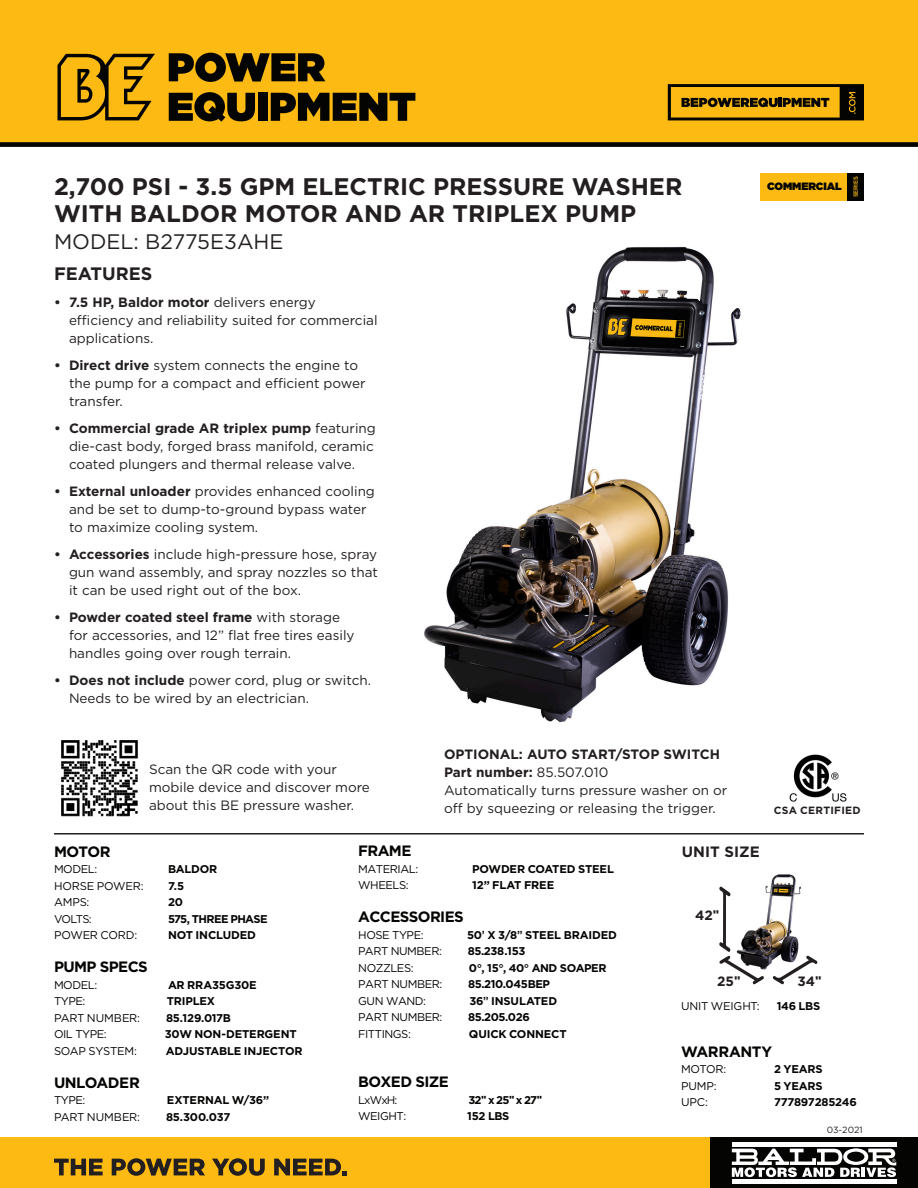
<style>
.page{position:relative;width:918px;height:1188px;background:#fff}
.page>*{position:absolute;margin:0;border:0;box-sizing:border-box;transform-origin:0 0}
.Product_Header{font:700 24px/27px "Gotham";color:#231f20}
.t1{font:21px "Gotham";color:#231f20}
.t2{font:700 18px "Gotham";color:#231f20}
.BODY_HEADER_LEFT_ALI{font:700 15px "Gotham";letter-spacing:-.04em;color:#040503}
.t3{font:700 15px "Gotham";color:#231f20}
.t4{font:13.5px/18px "Gotham";color:#231f20}
.t5{font:700 13.5px "Gotham";color:#231f20}
.BODY_HEADER_LEFT_ALI-2{font:700 11.25px "Gotham";letter-spacing:-.02em;color:#040503}
.BODY_HEADER_LEFT_ALI-3{font:11.25px "Gotham";letter-spacing:-.04em;color:#040503}
.BODY_HEADER_LEFT_ALI-4{font:700 11.25px "Gotham";letter-spacing:-.04em;color:#040503}
.BODY_HEADER_LEFT_ALI-5{font:11.25px "Gotham";letter-spacing:-.015em;color:#040503}
.BODY_HEADER_LEFT_ALI-6{font:11.25px "Gotham";letter-spacing:-.01em;color:#040503}
.BODY_HEADER_LEFT_ALI-7{font:700 11.25px "Gotham";letter-spacing:-.05em;color:#040503}
.BODY_HEADER_LEFT_ALI-8{font:11.25px "Gotham";letter-spacing:-.02em;color:#040503}
.t6{font:900 10.65px "Gotham";letter-spacing:-.01em;color:#040503}
.Body_Copy{font:700 10.5px "Gotham";letter-spacing:.025em;color:#231f20}
.t7{font:9px "Gotham";letter-spacing:-.005em;color:#231f20}
.t8{font:500 6px "Gotham";letter-spacing:-.04em;color:#fcba13}
.s1{font-weight:700}
.s2{font-weight:400}
.s3{font-family:"Arial"}
</style>
<div class="page">
<img style="left:764px;top:874px;width:37px;height:96px">
<svg style="left:719px;top:886px;width:45px;height:98px"></svg>
<svg style="left:773px;top:955px;width:44px;height:29px"></svg>
<div style="left:0;top:0;width:918px;height:144px;background:#fcba13"></div>
<div style="left:0;top:1138px;width:710px;height:50px;background:#fcba13"></div>
<div style="left:710px;top:1138px;width:208px;height:50px;background:#040503"></div>
<svg style="left:57px;top:53px;width:98px;height:67px"></svg>
<svg style="left:169px;top:53px;width:156px;height:29px"></svg>
<svg style="left:169px;top:92px;width:86px;height:30px"></svg>
<div style="left:258px;top:93px;width:9px;height:28px;background:#040503"></div>
<svg style="left:271px;top:93px;width:144px;height:28px"></svg>
<div style="left:0;top:142px;width:918px;height:5px;background:#040503"></div>
<svg style="left:668px;top:84px;width:196px;height:36px"></svg>
<svg style="left:54px;top:1159px;width:49px;height:16px"></svg>
<svg style="left:112px;top:1158px;width:93px;height:18px"></svg>
<svg style="left:212px;top:1158px;width:53px;height:18px"></svg>
<svg style="left:274px;top:1159px;width:73px;height:16px"></svg>
<hr style="left:54px;top:833px;width:810px;height:2px;background:#231f20">
<img style="left:789px;top:754px;width:58px;height:48px">
<img style="left:61px;top:740px;width:77px;height:77px">
<img style="left:424px;top:246px;width:317px;height:477px">
<hr style="left:732px;top:1142px;width:165px;height:4px;background:#fff">
<div style="left:732px;top:1179px;width:165px;height:5px;background:#fff"></div>
<svg style="left:732px;top:1148px;width:164px;height:29px"></svg>
<div style="left:760px;top:173px;width:104px;height:27px;background:#fcba13"></div>
<div style="left:848px;top:173px;width:16px;height:27px;background:#040503"></div>
<p class="Product_Header" style="left:54px;top:173px;width:630px">2,700 PSI - 3.5 GPM ELECTRIC PRESSURE WASHER<br>WITH BALDOR MOTOR AND AR TRIPLEX PUMP</p>
<p class="t1" style="left:54px;top:228px;width:231px">MODEL: B2775E3AHE</p>
<p class="t2" style="left:54px;top:261px;width:100px">FEATURES</p>
<p class="t4" style="left:69px;top:293px;width:310px;text-indent:-15px"><span class="s1">• 7.5 HP, Baldor motor</span> delivers energy efficiency and reliability suited for commercial applications.</p>
<p class="t4" style="left:69px;top:356px;width:298px;text-indent:-15px"><span class="s1">• Direct drive</span> system connects the engine to the pump for a compact and efficient power transfer.</p>
<p class="t4" style="left:69px;top:419px;width:308px;text-indent:-15px"><span class="s1">• Commercial grade AR triplex pump</span> featuring die-cast body, forged brass manifold, ceramic coated plungers and thermal release valve.</p>
<p class="t4" style="left:69px;top:482px;width:307px;text-indent:-15px"><span class="s1">• External unloader</span> provides enhanced cooling and be set to dump-to-ground bypass water to maximize cooling system.</p>
<p class="t4" style="left:69px;top:545px;width:310px;text-align:justify;text-indent:-15px"><span class="s1">• Accessories</span> include high-pressure hose, spray gun wand assembly, and spray nozzles so that it can be used right out of the box.</p>
<p class="t4" style="left:69px;top:608px;width:287px;text-indent:-15px"><span class="s1">• Powder coated steel frame</span> with storage for accessories, and 12” flat free tires easily handles going over rough terrain.</p>
<p class="t4" style="left:69px;top:671px;width:304px;text-indent:-15px"><span class="s1">• Does not include</span> power cord, plug or switch.<br>Needs to be wired by an electrician.</p>
<p class="t4" style="left:149px;top:759px;width:222px">Scan the QR code with your mobile device and discover more about this BE pressure washer.</p>
<p class="t5" style="left:444px;top:746px;width:277px">OPTIONAL: AUTO START/STOP SWITCH</p>
<p class="t5" style="left:444px;top:764px;width:166px">Part number: <span class="s2">85.507.010</span></p>
<p class="t4" style="left:444px;top:781px;width:285px">Automatically turns pressure washer on or off by squeezing or releasing the trigger.</p>
<p class="t6" style="left:767px;top:179px;width:76px">COMMERCIAL</p>
<p class="t8" style="left:852px;top:197px;width:22px;rotate:-90deg">SERIES</p>
<p class="Body_Copy" style="left:774px;top:803px;width:89px">CSA CERTIFIED</p>
<p class="BODY_HEADER_LEFT_ALI" style="left:54px;top:841px;width:58px">MOTOR</p>
<p class="BODY_HEADER_LEFT_ALI-3" style="left:54px;top:862px;width:45px">MODEL:</p>
<p class="BODY_HEADER_LEFT_ALI-2" style="left:168px;top:862px;width:51px">BALDOR</p>
<p class="BODY_HEADER_LEFT_ALI-5" style="left:54px;top:878px;width:91px">HORSE POWER:</p>
<p class="BODY_HEADER_LEFT_ALI-2" style="left:168px;top:878px;width:18px">7.5</p>
<p class="BODY_HEADER_LEFT_ALI-3" style="left:54px;top:895px;width:37px">AMPS:</p>
<p class="BODY_HEADER_LEFT_ALI-2" style="left:168px;top:895px;width:17px">20</p>
<p class="BODY_HEADER_LEFT_ALI-3" style="left:54px;top:911px;width:39px">VOLTS:</p>
<p class="BODY_HEADER_LEFT_ALI-7" style="left:168px;top:911px;width:101px">575, THREE PHASE</p>
<p class="BODY_HEADER_LEFT_ALI-8" style="left:54px;top:928px;width:85px">POWER CORD:</p>
<p class="BODY_HEADER_LEFT_ALI-2" style="left:168px;top:928px;width:90px">NOT INCLUDED</p>
<p class="BODY_HEADER_LEFT_ALI" style="left:54px;top:957px;width:95px">PUMP SPECS</p>
<p class="BODY_HEADER_LEFT_ALI-3" style="left:54px;top:977px;width:45px">MODEL:</p>
<p class="BODY_HEADER_LEFT_ALI-2" style="left:168px;top:977px;width:90px">AR RRA35G30E</p>
<p class="BODY_HEADER_LEFT_ALI-3" style="left:54px;top:994px;width:33px">TYPE:</p>
<p class="BODY_HEADER_LEFT_ALI-2" style="left:167px;top:994px;width:50px">TRIPLEX</p>
<p class="BODY_HEADER_LEFT_ALI-6" style="left:54px;top:1010px;width:88px">PART NUMBER:</p>
<p class="BODY_HEADER_LEFT_ALI-2" style="left:166px;top:1010px;width:67px">85.129.017B</p>
<p class="BODY_HEADER_LEFT_ALI-3" style="left:54px;top:1027px;width:54px">OIL TYPE:</p>
<p class="BODY_HEADER_LEFT_ALI-2" style="left:165px;top:1027px;width:133px">30W NON-DETERGENT</p>
<p class="BODY_HEADER_LEFT_ALI-3" style="left:54px;top:1043px;width:84px">SOAP SYSTEM:</p>
<p class="BODY_HEADER_LEFT_ALI-2" style="left:166px;top:1043px;width:138px">ADJUSTABLE INJECTOR</p>
<p class="BODY_HEADER_LEFT_ALI" style="left:54px;top:1072px;width:87px">UNLOADER</p>
<p class="BODY_HEADER_LEFT_ALI-3" style="left:54px;top:1093px;width:33px">TYPE:</p>
<p class="BODY_HEADER_LEFT_ALI-2" style="left:167px;top:1093px;width:104px">EXTERNAL W/36”</p>
<p class="BODY_HEADER_LEFT_ALI-6" style="left:54px;top:1109px;width:88px">PART NUMBER:</p>
<p class="BODY_HEADER_LEFT_ALI-2" style="left:166px;top:1109px;width:66px">85.300.037</p>
<p class="BODY_HEADER_LEFT_ALI" style="left:358px;top:841px;width:55px">FRAME</p>
<p class="BODY_HEADER_LEFT_ALI-3" style="left:358px;top:862px;width:62px">MATERIAL:</p>
<p class="BODY_HEADER_LEFT_ALI-2" style="left:472px;top:862px;width:143px">POWDER COATED STEEL</p>
<p class="BODY_HEADER_LEFT_ALI-3" style="left:358px;top:878px;width:52px">WHEELS:</p>
<p class="BODY_HEADER_LEFT_ALI-2" style="left:472px;top:878px;width:84px">12” FLAT FREE</p>
<p class="BODY_HEADER_LEFT_ALI" style="left:358px;top:907px;width:107px">ACCESSORIES</p>
<p class="BODY_HEADER_LEFT_ALI-3" style="left:358px;top:928px;width:67px">HOSE TYPE:</p>
<p class="BODY_HEADER_LEFT_ALI-2" style="left:467px;top:928px;width:151px">50<span class="s3">’</span> X 3/8<span class="s3">”</span> STEEL BRAIDED</p>
<p class="BODY_HEADER_LEFT_ALI-3" style="left:358px;top:944px;width:85px">PART NUMBER:</p>
<p class="BODY_HEADER_LEFT_ALI-2" style="left:468px;top:944px;width:59px">85.238.153</p>
<p class="BODY_HEADER_LEFT_ALI-3" style="left:358px;top:961px;width:57px">NOZZLES:</p>
<p class="BODY_HEADER_LEFT_ALI-4" style="left:469px;top:961px;width:139px">0°, 15°, 40° AND SOAPER</p>
<p class="BODY_HEADER_LEFT_ALI-3" style="left:358px;top:977px;width:86px">PART NUMBER:</p>
<p class="BODY_HEADER_LEFT_ALI-4" style="left:468px;top:977px;width:83px">85.210.045BEP</p>
<p class="BODY_HEADER_LEFT_ALI-3" style="left:358px;top:994px;width:69px">GUN WAND:</p>
<p class="BODY_HEADER_LEFT_ALI-2" style="left:470px;top:994px;width:89px">36<span class="s3">”</span> INSULATED</p>
<p class="BODY_HEADER_LEFT_ALI-3" style="left:358px;top:1010px;width:86px">PART NUMBER:</p>
<p class="BODY_HEADER_LEFT_ALI-2" style="left:468px;top:1010px;width:63px">85.205.026</p>
<p class="BODY_HEADER_LEFT_ALI-3" style="left:358px;top:1027px;width:54px">FITTINGS:</p>
<p class="BODY_HEADER_LEFT_ALI-2" style="left:469px;top:1027px;width:99px">QUICK CONNECT</p>
<p class="BODY_HEADER_LEFT_ALI" style="left:358px;top:1072px;width:92px">BOXED SIZE</p>
<p class="BODY_HEADER_LEFT_ALI-3" style="left:358px;top:1093px;width:41px">LxWxH:</p>
<p class="BODY_HEADER_LEFT_ALI-2" style="left:468px;top:1093px;width:75px">32<span class="s3">"</span> x 25<span class="s3">"</span> x 27<span class="s3">"</span></p>
<p class="BODY_HEADER_LEFT_ALI-3" style="left:358px;top:1109px;width:50px">WEIGHT:</p>
<p class="BODY_HEADER_LEFT_ALI-2" style="left:467px;top:1109px;width:44px">152 LBS</p>
<p class="t3" style="left:682px;top:841px;width:79px">UNIT SIZE</p>
<p class="t5" style="left:695px;top:906px;width:26px">42<span class="s3">"</span></p>
<p class="t5" style="left:717px;top:973px;width:25px">25<span class="s3">"</span></p>
<p class="t5" style="left:798px;top:973px;width:26px">34<span class="s3">"</span></p>
<p class="BODY_HEADER_LEFT_ALI-5" style="left:681px;top:999px;width:80px">UNIT WEIGHT:</p>
<p class="BODY_HEADER_LEFT_ALI-2" style="left:777px;top:999px;width:45px">146 LBS</p>
<p class="BODY_HEADER_LEFT_ALI" style="left:681px;top:1041px;width:93px">WARRANTY</p>
<p class="BODY_HEADER_LEFT_ALI-3" style="left:681px;top:1062px;width:47px">MOTOR:</p>
<p class="BODY_HEADER_LEFT_ALI-2" style="left:774px;top:1062px;width:50px">2 YEARS</p>
<p class="BODY_HEADER_LEFT_ALI-3" style="left:681px;top:1078px;width:37px">PUMP:</p>
<p class="BODY_HEADER_LEFT_ALI-2" style="left:774px;top:1078px;width:50px">5 YEARS</p>
<p class="BODY_HEADER_LEFT_ALI-3" style="left:681px;top:1095px;width:28px">UPC:</p>
<p class="BODY_HEADER_LEFT_ALI-2" style="left:774px;top:1095px;width:84px">777897285246</p>
<p class="t7" style="left:827px;top:1124px;width:37px">03-2021</p>
</div>
